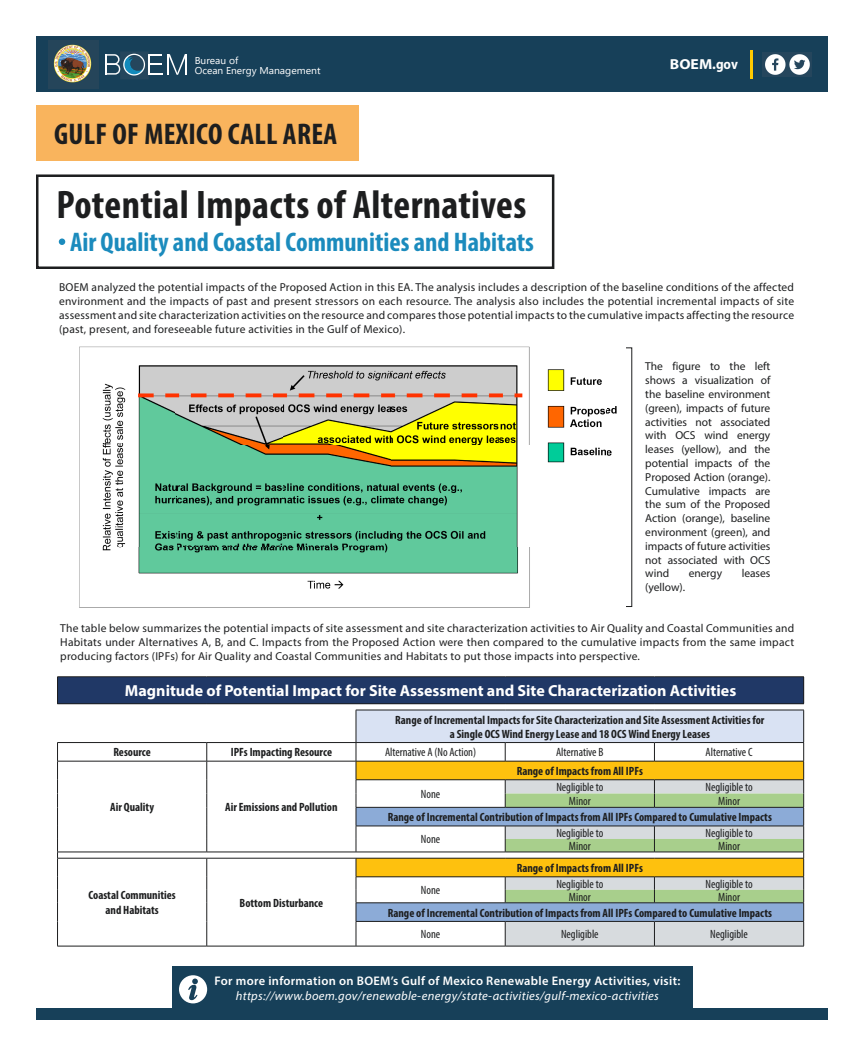
<style>
.page{position:relative;width:864px;height:1044px;background:#fff}
.page>*{position:absolute;margin:0;border:0;box-sizing:border-box;transform-origin:0 0}
.t1{font:700 condensed 40px "Myriad Pro";letter-spacing:.01em;color:#1d1e1f}
.t2{font:700 condensed 30px "Myriad Pro";letter-spacing:.01em;color:#1d1e1f}
.t3{font:700 condensed 27px "Myriad Pro";color:#1b8bbd}
.t4{font:700 16px "Myriad Pro";color:#fff}
.t5{font:700 14.5px "Myriad Pro";color:#fff;scale:1.08 1}
.t6{font:italic 12.5px/15px "Myriad Pro";letter-spacing:.025em;color:#fff;text-align:center}
.t7{font:700 condensed 12px/14.4px "Myriad Pro";color:#1d1e1f;text-align:center}
.t8{font:condensed 12px "Myriad Pro";color:#1d1e1f}
.t9{font:11.5px/13.8px "Myriad Pro";letter-spacing:.02em;color:#1d1e1f;text-align:justify}
.t10{font:9.95px/10.8px "Segoe UI";color:#fff}
.s1{font-weight:400}
.s2{font-weight:600;font-style:normal}
</style>
<div class="page">
<div style="left:36px;top:105px;width:322px;height:56px;background:#f9b45d"></div>
<div style="left:36px;top:174px;width:518px;height:95px;border:2px solid #1d1e1f"></div>
<div style="left:36px;top:1008px;width:792px;height:12px;background:#174059"></div>
<div style="left:36px;top:36px;width:792px;height:55px;background:#174059"></div>
<div style="left:172px;top:967px;width:520px;height:42px;background:#174059"></div>
<hr style="left:751px;top:50px;width:2px;height:28px;background:#ffca00">
<img style="left:176px;top:444px;width:432px;height:104px">
<div style="left:524px;top:347px;width:14px;height:260px;background:#fff"></div>
<div style="left:58px;top:677px;width:746px;height:27px;background:#203866"></div>
<div style="left:356px;top:710px;width:448px;height:33px;background:#d9e2f3"></div>
<div style="left:356px;top:761px;width:448px;height:19px;background:#fec10e"></div>
<svg style="left:356px;top:808px;width:149px;height:113px"></svg>
<div style="left:356px;top:858px;width:448px;height:19px;background:#fec10e"></div>
<hr style="left:57px;top:676px;width:150px;height:1px;background:#1d1e1f">
<svg style="left:57px;top:677px;width:1px;height:27px"></svg>
<hr style="left:207px;top:676px;width:149px;height:1px;background:#1d1e1f">
<hr style="left:356px;top:676px;width:149px;height:1px;background:#1d1e1f">
<hr style="left:505px;top:676px;width:149px;height:1px;background:#1d1e1f">
<hr style="left:654px;top:676px;width:150px;height:1px;background:#1d1e1f">
<svg style="left:803px;top:677px;width:1px;height:27px"></svg>
<hr style="left:57px;top:704px;width:150px;height:1px;background:#1d1e1f">
<hr style="left:207px;top:704px;width:149px;height:1px;background:#1d1e1f">
<hr style="left:356px;top:704px;width:149px;height:1px;background:#1d1e1f">
<hr style="left:505px;top:704px;width:149px;height:1px;background:#1d1e1f">
<hr style="left:654px;top:704px;width:150px;height:1px;background:#1d1e1f">
<hr style="left:356px;top:710px;width:149px;height:1px;background:#1d1e1f">
<hr style="left:356px;top:710px;width:1px;height:32px;background:#1d1e1f">
<hr style="left:505px;top:710px;width:149px;height:1px;background:#1d1e1f">
<hr style="left:654px;top:710px;width:150px;height:1px;background:#1d1e1f">
<hr style="left:803px;top:710px;width:1px;height:32px;background:#1d1e1f">
<hr style="left:57px;top:742px;width:150px;height:1px;background:#1d1e1f">
<hr style="left:207px;top:742px;width:149px;height:1px;background:#1d1e1f">
<hr style="left:356px;top:742px;width:149px;height:1px;background:#1d1e1f">
<hr style="left:505px;top:742px;width:149px;height:1px;background:#1d1e1f">
<hr style="left:654px;top:742px;width:150px;height:1px;background:#1d1e1f">
<hr style="left:57px;top:761px;width:150px;height:1px;background:#1d1e1f">
<hr style="left:207px;top:761px;width:149px;height:1px;background:#1d1e1f">
<hr style="left:356px;top:761px;width:149px;height:1px;background:#1d1e1f">
<hr style="left:356px;top:780px;width:149px;height:1px;background:#1d1e1f">
<hr style="left:356px;top:807px;width:149px;height:1px;background:#1d1e1f">
<hr style="left:356px;top:826px;width:149px;height:1px;background:#1d1e1f">
<svg style="left:207px;top:743px;width:1px;height:109px"></svg>
<svg style="left:356px;top:743px;width:1px;height:109px"></svg>
<hr style="left:57px;top:852px;width:150px;height:1px;background:#1d1e1f">
<hr style="left:207px;top:852px;width:149px;height:1px;background:#1d1e1f">
<hr style="left:356px;top:852px;width:149px;height:1px;background:#1d1e1f">
<hr style="left:57px;top:858px;width:150px;height:1px;background:#1d1e1f">
<hr style="left:207px;top:858px;width:149px;height:1px;background:#1d1e1f">
<hr style="left:356px;top:858px;width:149px;height:1px;background:#1d1e1f">
<hr style="left:356px;top:877px;width:149px;height:1px;background:#1d1e1f">
<hr style="left:356px;top:903px;width:149px;height:1px;background:#1d1e1f">
<svg style="left:57px;top:743px;width:1px;height:203px"></svg>
<svg style="left:207px;top:858px;width:1px;height:88px"></svg>
<hr style="left:356px;top:921px;width:149px;height:1px;background:#1d1e1f">
<svg style="left:356px;top:858px;width:1px;height:88px"></svg>
<hr style="left:57px;top:946px;width:150px;height:1px;background:#1d1e1f">
<hr style="left:207px;top:946px;width:149px;height:1px;background:#1d1e1f">
<hr style="left:356px;top:946px;width:149px;height:1px;background:#1d1e1f">
<hr style="left:505px;top:946px;width:149px;height:1px;background:#1d1e1f">
<hr style="left:654px;top:946px;width:150px;height:1px;background:#1d1e1f">
<svg style="left:505px;top:743px;width:299px;height:203px"></svg>
<img style="left:48px;top:40px;width:51px;height:49px">
<img style="left:120px;top:52px;width:29px;height:27px">
<svg style="left:106px;top:54px;width:56px;height:22px"></svg>
<svg style="left:168px;top:54px;width:19px;height:21px"></svg>
<svg style="left:179px;top:975px;width:28px;height:28px"></svg>
<div style="left:59px;top:238px;width:6px;height:7px;background:#1b8bbd;border-radius:50%"></div>
<img style="left:79px;top:346px;width:529px;height:98px">
<img style="left:608px;top:406px;width:9px;height:50px">
<img style="left:79px;top:444px;width:97px;height:104px">
<img style="left:79px;top:548px;width:451px;height:60px">
<img style="left:762px;top:52px;width:50px;height:24px">
<p class="t10" style="left:195px;top:54px;width:128px">Bureau of<br>Ocean Energy Management</p>
<p class="t2" style="left:54px;top:115px;width:285px">GULF OF MEXICO CALL AREA</p>
<p class="t5" style="left:670px;top:55px;width:64px">BOEM.gov</p>
<p class="t1" style="left:56px;top:180px;width:471px">Potential Impacts of Alternatives</p>
<p class="t3" style="left:70px;top:225px;width:465px">Air Quality and Coastal Communities and Habitats</p>
<p class="t9" style="left:59px;top:280px;width:737px">BOEM analyzed the potential impacts of the Proposed Action in this EA. The analysis includes a description of the baseline conditions of the affected environment and the impacts of past and present stressors on each resource. The analysis also includes the potential incremental impacts of site assessment and site characterization activities on the resource and compares those potential impacts to the cumulative impacts affecting the resource (past, present, and foreseeable future activities in the Gulf of Mexico).</p>
<p class="t9" style="left:645px;top:359px;width:127px">The figure to the left shows a visualization of the baseline environment (green), impacts of future activities not associated with OCS wind energy leases (yellow), and the potential impacts of the Proposed Action (orange).<br>Cumulative impacts are the sum of the Proposed Action (orange), baseline environment (green), and impacts of future activities not associated with OCS wind</p>
<p class="t9" style="left:689px;top:566px;width:35px">energy</p>
<p class="t9" style="left:742px;top:566px;width:30px">leases</p>
<p class="t9" style="left:645px;top:580px;width:41px">(yellow).</p>
<p class="t9" style="left:60px;top:621px;width:735px">The table below summarizes the potential impacts of site assessment and site characterization activities to Air Quality and Coastal Communities and Habitats under Alternatives A, B, and C. Impacts from the Proposed Action were then compared to the cumulative impacts from the same impact producing factors (IPFs) for Air Quality and Coastal Communities and Habitats to put those impacts into perspective.</p>
<p class="t4" style="left:125px;top:680px;width:613px">Magnitude of Potential Impact for Site Assessment and Site Characterization Activities</p>
<p class="t7" style="left:395px;top:712px;width:371px">Range of Incremental Impacts for Site Characterization and Site Assessment Activities for a Single OCS Wind Energy Lease and 18 OCS Wind Energy Leases</p>
<p class="t7" style="left:113px;top:745px;width:39px">Resource</p>
<p class="t7" style="left:231px;top:745px;width:103px">IPFs Impacting Resource</p>
<p class="t8" style="left:385px;top:745px;width:93px">Alternative A (No Action)</p>
<p class="t8" style="left:556px;top:745px;width:49px">Alternative B</p>
<p class="t8" style="left:706px;top:745px;width:48px">Alternative C</p>
<p class="t7" style="left:110px;top:800px;width:45px">Air Quality</p>
<p class="t7" style="left:225px;top:800px;width:114px">Air Emissions and Pollution</p>
<p class="t7" style="left:89px;top:888px;width:89px">Coastal Communities and Habitats</p>
<p class="t7" style="left:240px;top:895px;width:85px">Bottom Disturbance</p>
<p class="t7" style="left:517px;top:764px;width:128px">Range of Impacts from All IPFs</p>
<p class="t8" style="left:556px;top:780px;width:49px">Negligible to</p>
<p class="t8" style="left:706px;top:780px;width:49px">Negligible to</p>
<p class="t8" style="left:569px;top:793px;width:23px">Minor</p>
<p class="t8" style="left:421px;top:787px;width:21px">None</p>
<p class="t7" style="left:388px;top:792px;width:386px;line-height:16.6px;text-align:left;text-indent:330px"><span class="s1">Minor<br></span>Range of Incremental Contribution of Impacts from All IPFs Compared to Cumulative Impacts</p>
<p class="t8" style="left:421px;top:832px;width:21px">None</p>
<p class="t8" style="left:556px;top:826px;width:49px">Negligible to</p>
<p class="t8" style="left:706px;top:826px;width:49px">Negligible to</p>
<p class="t8" style="left:569px;top:839px;width:23px">Minor</p>
<p class="t8" style="left:718px;top:839px;width:23px">Minor</p>
<p class="t7" style="left:517px;top:861px;width:128px">Range of Impacts from All IPFs</p>
<p class="t8" style="left:556px;top:877px;width:49px">Negligible to</p>
<p class="t8" style="left:706px;top:877px;width:49px">Negligible to</p>
<p class="t8" style="left:569px;top:890px;width:23px">Minor</p>
<p class="t8" style="left:421px;top:883px;width:21px">None</p>
<p class="t7" style="left:388px;top:889px;width:386px;line-height:15.8px;text-align:left;text-indent:330px"><span class="s1">Minor<br></span>Range of Incremental Contribution of Impacts from All IPFs Compared to Cumulative Impacts</p>
<p class="t8" style="left:421px;top:927px;width:21px">None</p>
<p class="t8" style="left:561px;top:927px;width:39px">Negligible</p>
<p class="t8" style="left:710px;top:927px;width:39px">Negligible</p>
<p class="t6" style="left:214px;top:973px;width:467px"><span class="s2">For more information on BOEM’s Gulf of Mexico Renewable Energy Activities, visit: </span>https://www.boem.gov/renewable-energy/state-activities/gulf-mexico-activities</p>
</div>
